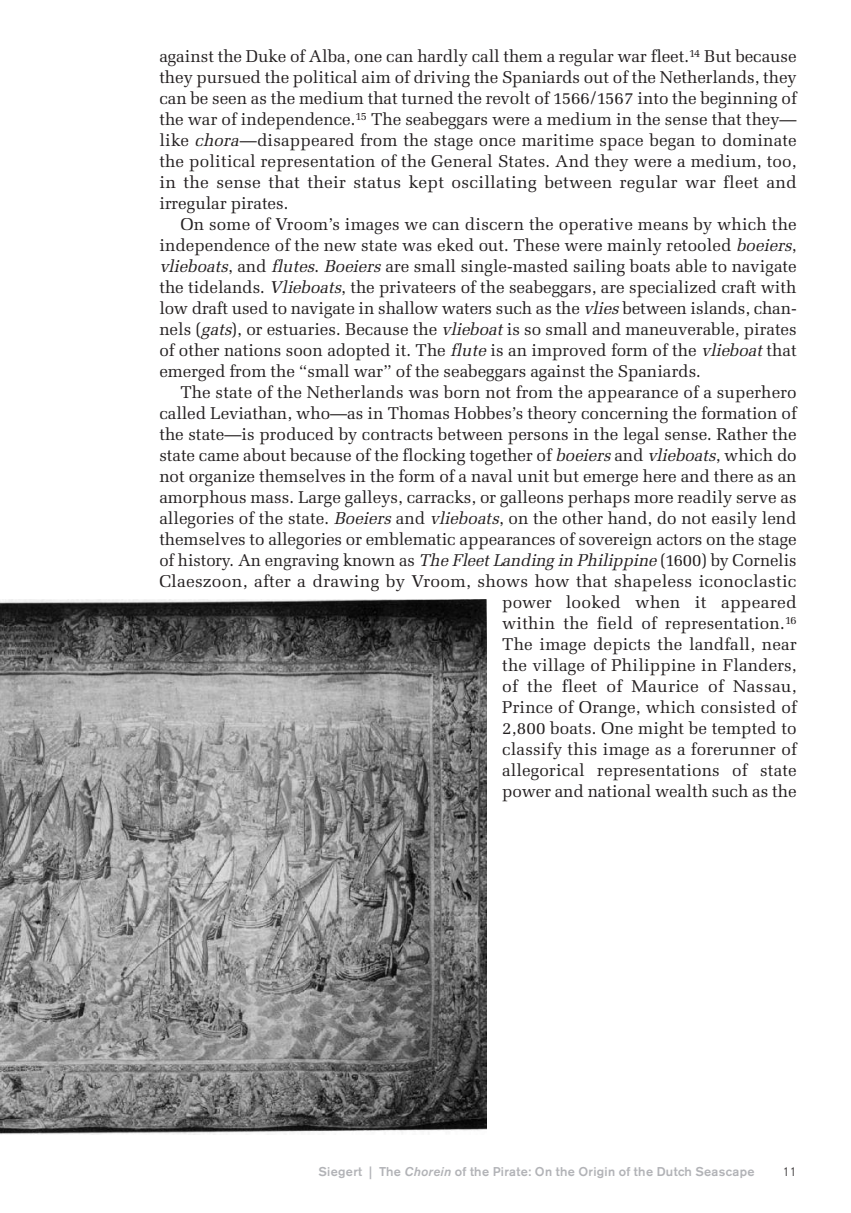
<style>
.page{position:relative;width:851px;height:1213px;background:#fff}
.page>*{position:absolute;margin:0;border:0;box-sizing:border-box;transform-origin:0 0}
.t1{font:17.15px/21px "Melior";color:#231f20;text-align:justify}
.t2{font:500 12.6px "Akzidenz Grotesk BE";letter-spacing:.025em;color:#b2b3b7}
.t3{font:300 12.25px "Akzidenz Grotesk BE";color:#231f20}
.s1{font-style:italic}
</style>
<div class="page">
<img style="left:0;top:600px;width:486px;height:534px">
<p class="t1" style="left:159px;top:46px;width:639px">against the Duke of Alba, one can hardly call them a regular war fleet.<sup>14</sup> But because they pursued the political aim of driving the Spaniards out of the Netherlands, they can be seen as the medium that turned the revolt of 1566/1567 into the beginning of the war of independence.<sup>15</sup> The seabeggars were a medium in the sense that they— like <span class="s1">chora</span>—disappeared from the stage once maritime space began to dominate the political representation of the General States. And they were a medium, too, in the sense that their status kept oscillating between regular war fleet and irregular pirates.</p>
<p class="t1" style="left:159px;top:214px;width:639px;text-indent:21px">On some of Vroom’s images we can discern the operative means by which the independence of the new state was eked out. These were mainly retooled <span class="s1">boeiers</span>, <span class="s1">vlieboats</span>, and <span class="s1">flutes</span>. <span class="s1">Boeiers</span>are small single-masted sailing boats able to navigate the tidelands. <span class="s1">Vlieboats</span>, the privateers of the seabeggars, are specialized craft with low draft used to navigate in shallow waters such as the <span class="s1">vlies</span>between islands, chan&shy;nels (<span class="s1">gats</span>), or estuaries. Because the <span class="s1">vlieboat</span>is so small and maneuverable, pirates of other nations soon adopted it. The <span class="s1">flute</span>is an improved form of the <span class="s1">vlieboat</span>that emerged from the “small war” of the seabeggars against the Spaniards.</p>
<p class="t1" style="left:159px;top:382px;width:639px;text-align:right">The state of the Netherlands was born not from the appearance of a superhero called Leviathan, who—as in Thomas Hobbes’s theory concerning the formation of the state—is produced by contracts between persons in the legal sense. Rather the state came about because of the flocking together of <span class="s1">boeiers</span>and <span class="s1">vlieboats</span>, which do not organize themselves in the form of a naval unit but emerge here and there as an amorphous mass. Large galleys, carracks, or galleons perhaps more readily serve as allegories of the state. <span class="s1">Boeiers</span>and <span class="s1">vlieboats</span>, on the other hand, do not easily lend themselves to allegories or emblematic appearances of sovereign actors on the stage of history. An engraving known as <span class="s1">TheFleetLanding inPhilippine</span>(1600) by Cornelis Claeszoon, after a drawing by Vroom, shows how that shapeless iconoclastic power looked when it appeared<br>within the field of representation.<sup>16<br></sup>The image depicts the landfall, near<br>the village of Philippine in Flanders,<br>of the fleet of Maurice of Nassau,<br>Prince of Orange, which consisted of<br>2,800 boats. One might be tempted to<br>classify this image as a forerunner of<br>allegorical representations of state<br>power and national wealth such as the</p>
<p class="t2" style="left:318px;top:1167px;width:437px">Siegert | The <span class="s1">Chorein</span> of the Pirate: On the Origin of the Dutch Seascape</p>
<p class="t3" style="left:782px;top:1167px;width:16px">11</p>
</div>
